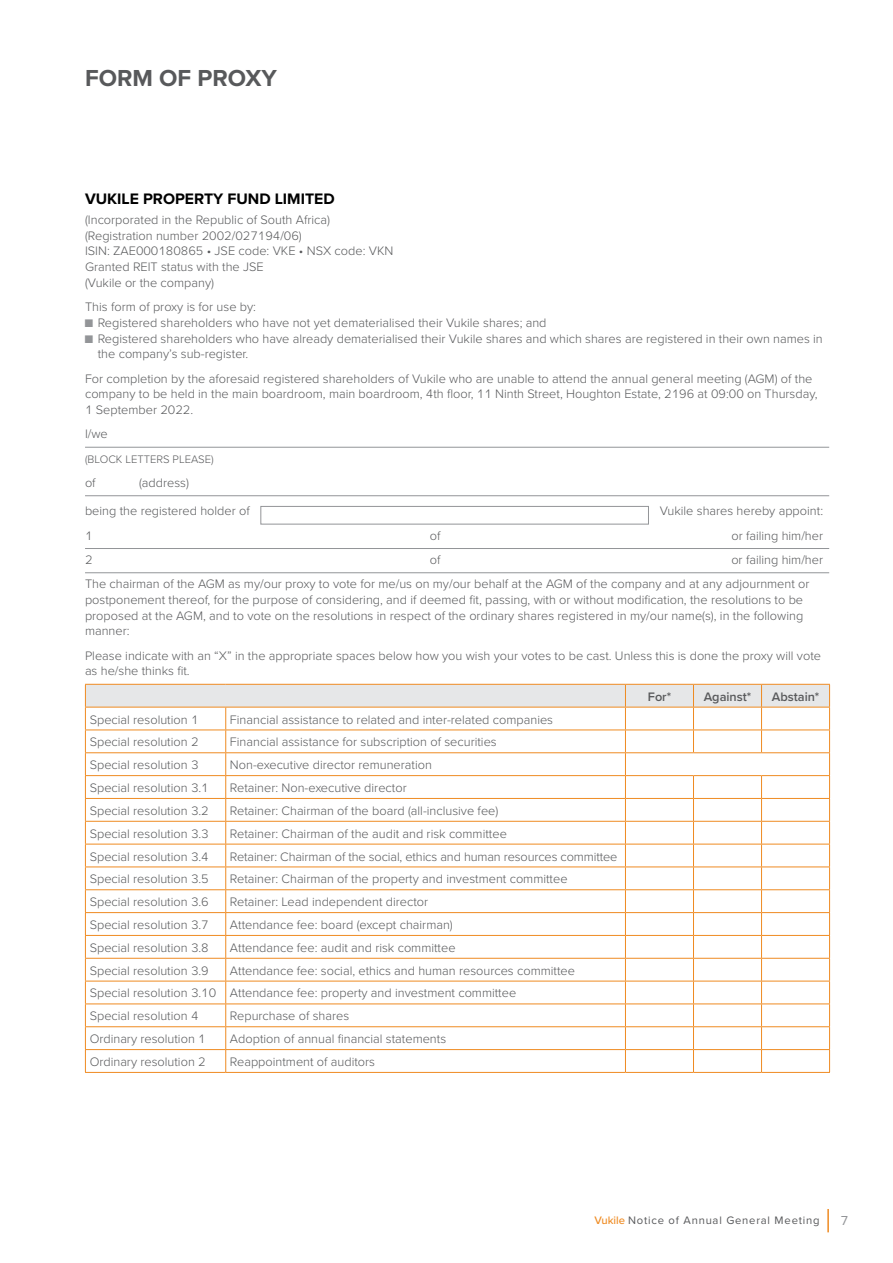
<style>
.page{position:relative;width:893px;height:1263px;background:#fff}
.page>*{position:absolute;margin:0;border:0;box-sizing:border-box;transform-origin:0 0}
.t1{font:700 24px "Proxima Nova";color:#58595b}
.t2{font:700 15.75px "Proxima Nova";color:#000}
.t3{font:13.5px "Proxima Nova";color:#939598}
.t4{font:300 12.75px/15.8px "Proxima Nova";color:#58595b}
.t5{font:600 12.75px "Proxima Nova";color:#58595b}
.t6{font:11.25px "Proxima Nova";letter-spacing:.07em;color:#58595b}
.t7{font:300 11.25px "Proxima Nova";color:#58595b}
.s1{font-family:"PT Mono";font-weight:400;color:#939598}
.s2{font-weight:500;color:#ef8b22}
</style>
<div class="page">
<hr style="left:85px;top:447px;width:744px;height:1px;background:#939598">
<hr style="left:85px;top:495px;width:744px;height:1px;background:#939598">
<hr style="left:85px;top:548px;width:744px;height:1px;background:#939598">
<hr style="left:85px;top:572px;width:744px;height:1px;background:#939598">
<hr style="left:85px;top:1072px;width:141px;height:1px;background:#ef8b22">
<hr style="left:226px;top:1072px;width:399px;height:1px;background:#ef8b22">
<hr style="left:625px;top:1072px;width:68px;height:1px;background:#ef8b22">
<hr style="left:693px;top:1072px;width:68px;height:1px;background:#ef8b22">
<hr style="left:761px;top:1072px;width:69px;height:1px;background:#ef8b22">
<svg style="left:85px;top:684px;width:745px;height:388px"></svg>
<div style="left:260px;top:506px;width:389px;height:18px;border:1px solid #939598"></div>
<hr style="left:827px;top:1209px;width:2px;height:23px;background:#ef8b22">
<h1 class="t1" style="left:85px;top:60px;width:193px">FORM OF PROXY</h1>
<p class="t2" style="left:85px;top:187px;width:251px">VUKILE PROPERTY FUND LIMITED</p>
<p class="t4" style="left:85px;top:211px;width:310px">(Incorporated in the Republic of South Africa) (Registration number 2002/027194/06)<br>ISIN: ZAE000180865 • JSE code: VKE • NSX code: VKN Granted REIT status with the JSE<br>(Vukile or the company)</p>
<p class="t4" style="left:85px;top:298px;width:173px">This form of proxy is for use by:</p>
<p class="t4" style="left:85px;top:314px;width:463px"><span class="s1">■</span> Registered shareholders who have not yet dematerialised their Vukile shares; and</p>
<p class="t4" style="left:98px;top:330px;width:726px;text-indent:-13px"><span class="s1">■</span> Registered shareholders who have already dematerialised their Vukile shares and which shares are registered in their own names in the company’s sub-register.</p>
<p class="t4" style="left:85px;top:370px;width:734px">For completion by the aforesaid registered shareholders of Vukile who are unable to attend the annual general meeting (AGM) of the company to be held in the main boardroom, main boardroom, 4th floor, 11 Ninth Street, Houghton Estate, 2196 at 09:00 on Thursday,<br>1 September 2022.</p>
<p class="t4" style="left:85px;top:425px;width:24px">I/we</p>
<p class="t7" style="left:85px;top:450px;width:130px">(BLOCK LETTERS PLEASE)</p>
<p class="t4" style="left:85px;top:474px;width:12px">of</p>
<p class="t4" style="left:139px;top:474px;width:51px">(address)</p>
<p class="t4" style="left:85px;top:502px;width:166px">being the registered holder of</p>
<p class="t4" style="left:660px;top:502px;width:165px">Vukile shares hereby appoint:</p>
<p class="t4" style="left:85px;top:527px;width:9px">1</p>
<p class="t4" style="left:430px;top:527px;width:12px">of</p>
<p class="t4" style="left:731px;top:527px;width:93px">or failing him/her</p>
<p class="t4" style="left:85px;top:551px;width:9px">2</p>
<p class="t4" style="left:430px;top:551px;width:12px">of</p>
<p class="t4" style="left:85px;top:547px;width:740px;line-height:24.3px;text-indent:646px">or failing him/her<br>The chairman of the AGM as my/our proxy to vote for me/us on my/our behalf at the AGM of the company and at any adjournment or</p>
<p class="t4" style="left:85px;top:591px;width:720px;text-align:justify">postponement thereof, for the purpose of considering, and if deemed fit, passing, with or without modification, the resolutions to be proposed at the AGM, and to vote on the resolutions in respect of the ordinary shares registered in my/our name(s), in the following manner:</p>
<p class="t4" style="left:85px;top:647px;width:738px">Please indicate with an “X” in the appropriate spaces below how you wish your votes to be cast. Unless this is done the proxy will vote as he/she thinks fit.</p>
<p class="t5" style="left:648px;top:687px;width:25px">For*</p>
<p class="t5" style="left:704px;top:687px;width:49px">Against*</p>
<p class="t5" style="left:772px;top:687px;width:49px">Abstain*</p>
<p class="t4" style="left:90px;top:711px;width:110px">Special resolution 1</p>
<p class="t4" style="left:230px;top:711px;width:325px">Financial assistance to related and inter-related companies</p>
<p class="t4" style="left:90px;top:733px;width:110px">Special resolution 2</p>
<p class="t4" style="left:230px;top:733px;width:268px">Financial assistance for subscription of securities</p>
<p class="t4" style="left:90px;top:756px;width:110px">Special resolution 3</p>
<p class="t4" style="left:230px;top:756px;width:203px">Non-executive director remuneration</p>
<p class="t4" style="left:90px;top:779px;width:121px">Special resolution 3.1</p>
<p class="t4" style="left:230px;top:779px;width:178px">Retainer: Non-executive director</p>
<p class="t4" style="left:90px;top:802px;width:121px">Special resolution 3.2</p>
<p class="t4" style="left:230px;top:802px;width:270px">Retainer: Chairman of the board (all-inclusive fee)</p>
<p class="t4" style="left:90px;top:825px;width:121px">Special resolution 3.3</p>
<p class="t4" style="left:230px;top:825px;width:278px">Retainer: Chairman of the audit and risk committee</p>
<p class="t4" style="left:90px;top:848px;width:121px">Special resolution 3.4</p>
<p class="t4" style="left:230px;top:848px;width:389px">Retainer: Chairman of the social, ethics and human resources committee</p>
<p class="t4" style="left:90px;top:870px;width:121px">Special resolution 3.5</p>
<p class="t4" style="left:230px;top:870px;width:339px">Retainer: Chairman of the property and investment committee</p>
<p class="t4" style="left:90px;top:893px;width:121px">Special resolution 3.6</p>
<p class="t4" style="left:230px;top:893px;width:200px">Retainer: Lead independent director</p>
<p class="t4" style="left:90px;top:916px;width:121px">Special resolution 3.7</p>
<p class="t4" style="left:230px;top:916px;width:224px">Attendance fee: board (except chairman)</p>
<p class="t4" style="left:90px;top:939px;width:121px">Special resolution 3.8</p>
<p class="t4" style="left:230px;top:939px;width:227px">Attendance fee: audit and risk committee</p>
<p class="t4" style="left:90px;top:962px;width:121px">Special resolution 3.9</p>
<p class="t4" style="left:90px;top:958px;width:487px;line-height:22.8px;text-indent:140px">Attendance fee: social, ethics and human resources committee<br>Special resolution 3.10 Attendance fee: property and investment committee<br>Special resolution 4</p>
<p class="t4" style="left:230px;top:1007px;width:121px">Repurchase of shares</p>
<p class="t4" style="left:90px;top:1030px;width:118px">Ordinary resolution 1</p>
<p class="t4" style="left:230px;top:1030px;width:218px">Adoption of annual financial statements</p>
<p class="t4" style="left:90px;top:1053px;width:118px">Ordinary resolution 2</p>
<p class="t4" style="left:230px;top:1053px;width:147px">Reappointment of auditors</p>
<p class="t6" style="left:594px;top:1212px;width:227px"><span class="s2">Vukile</span> Notice of Annual General Meeting</p>
<p class="t3" style="left:840px;top:1210px;width:10px">7</p>
</div>
